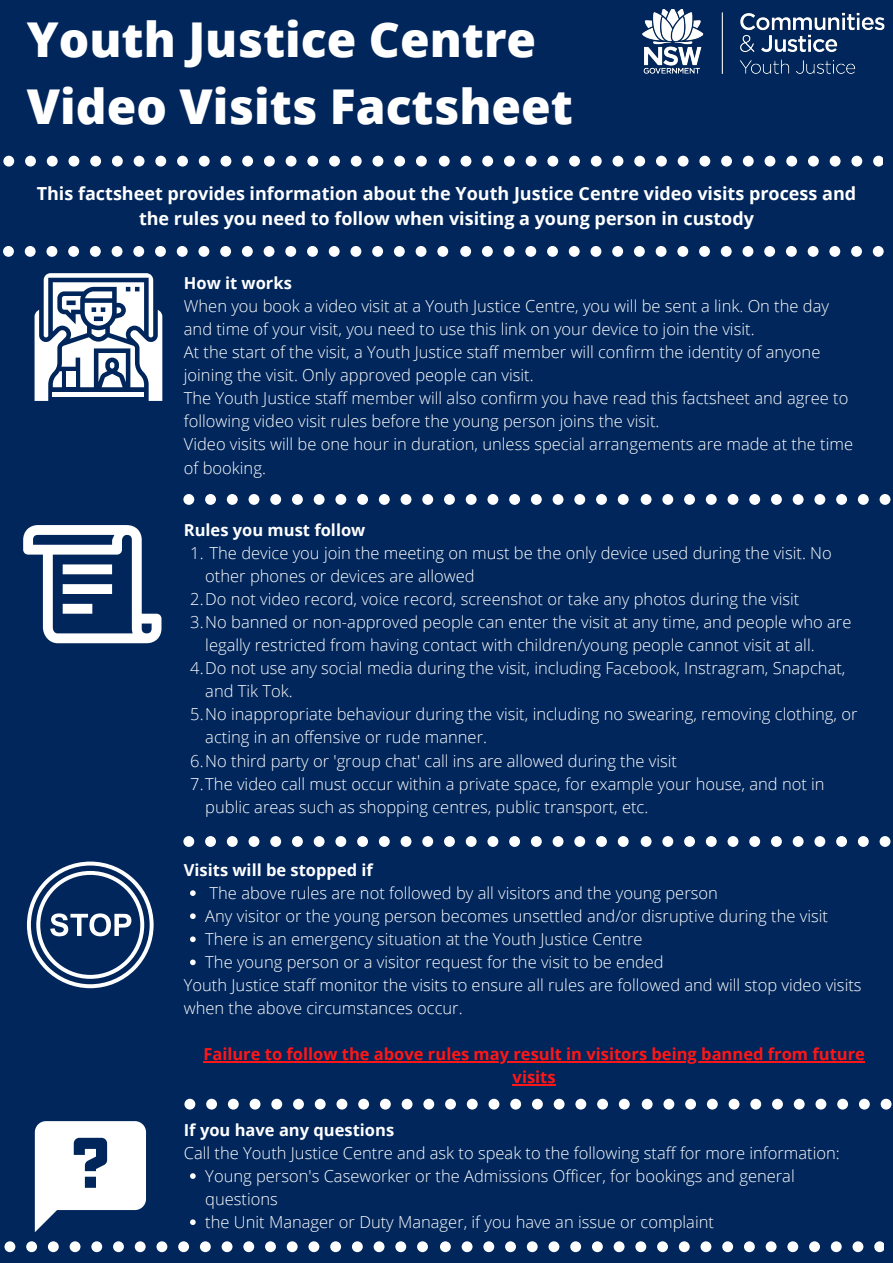
<style>
.page{position:relative;width:893px;height:1263px;background:#00265b}
.page>*{position:absolute;margin:0;border:0;box-sizing:border-box;transform-origin:0 0}
.t1{font:800 48px/67px "Open Sans";color:#fff}
.t2{font:700 18px/24.8px "Open Sans";color:#fff;text-align:center}
.t3{font:300 16.5px/23.1px "Open Sans";color:#fff}
.t4{font:700 16.5px/23.1px "Open Sans";color:#ff1616;text-align:center}
.t5{font:700 16.5px "Open Sans";color:#fff}
</style>
<div class="page">
<img style="left:643px;top:10px;width:241px;height:64px">
<svg style="left:3px;top:156px;width:424px;height:11px"></svg>
<svg style="left:439px;top:156px;width:443px;height:11px"></svg>
<svg style="left:3px;top:246px;width:445px;height:11px"></svg>
<svg style="left:460px;top:246px;width:424px;height:11px"></svg>
<svg style="left:35px;top:273px;width:127px;height:128px"></svg>
<div style="left:66px;top:371px;width:10px;height:16px;background:#fff"></div>
<svg style="left:35px;top:1121px;width:111px;height:111px"></svg>
<svg style="left:183px;top:494px;width:445px;height:11px"></svg>
<svg style="left:640px;top:494px;width:251px;height:11px"></svg>
<svg style="left:23px;top:525px;width:138px;height:118px"></svg>
<svg style="left:27px;top:861px;width:127px;height:127px"></svg>
<svg style="left:183px;top:836px;width:445px;height:11px"></svg>
<svg style="left:640px;top:836px;width:251px;height:11px"></svg>
<svg style="left:190px;top:1173px;width:6px;height:6px"></svg>
<svg style="left:190px;top:1219px;width:6px;height:6px"></svg>
<svg style="left:184px;top:1099px;width:446px;height:10px"></svg>
<svg style="left:642px;top:1099px;width:250px;height:10px"></svg>
<svg style="left:190px;top:890px;width:6px;height:6px"></svg>
<svg style="left:190px;top:913px;width:6px;height:6px"></svg>
<svg style="left:190px;top:936px;width:6px;height:6px"></svg>
<svg style="left:190px;top:959px;width:6px;height:6px"></svg>
<hr style="left:203px;top:1061px;width:662px;height:1px;background:#ff1616">
<hr style="left:512px;top:1084px;width:43px;height:1px;background:#ff1616">
<svg style="left:4px;top:1241px;width:424px;height:11px"></svg>
<svg style="left:440px;top:1241px;width:444px;height:11px"></svg>
<h1 class="t1" style="left:27px;top:5px;width:547px">Youth Justice Centre<br>Video Visits Factsheet</h1>
<p class="t2" style="left:37px;top:181px;width:821px">This factsheet provides information about the Youth Justice Centre video visits process and the rules you need to follow when visiting a young person in custody</p>
<p class="t5" style="left:184px;top:271px;width:110px">How it works</p>
<p class="t3" style="left:184px;top:294px;width:670px">When you book a video visit at a Youth Justice Centre, you will be sent a link. On the day and time of your visit, you need to use this link on your device to join the visit.<br>At the start of the visit, a Youth Justice staff member will confirm the identity of anyone joining the visit. Only approved people can visit.<br>The Youth Justice staff member will also confirm you have read this factsheet and agree to following video visit rules before the young person joins the visit.<br>Video visits will be one hour in duration, unless special arrangements are made at the time of booking.</p>
<p class="t5" style="left:184px;top:518px;width:183px">Rules you must follow</p>
<p class="t3" style="left:190px;top:541px;width:643px">1. The device you join the meeting on must be the only device used during the visit. No</p>
<p class="t3" style="left:205px;top:564px;width:271px">other phones or devices are allowed</p>
<p class="t3" style="left:190px;top:587px;width:610px">2.Do not video record, voice record, screenshot or take any photos during the visit</p>
<p class="t3" style="left:190px;top:610px;width:662px">3.No banned or non-approved people can enter the visit at any time, and people who are</p>
<p class="t3" style="left:205px;top:633px;width:611px">legally restricted from having contact with children/young people cannot visit at all.</p>
<p class="t3" style="left:190px;top:656px;width:656px">4.Do not use any social media during the visit, including Facebook, Instragram, Snapchat,</p>
<p class="t3" style="left:205px;top:679px;width:89px">and Tik Tok.</p>
<p class="t3" style="left:190px;top:702px;width:668px">5.No inappropriate behaviour during the visit, including no swearing, removing clothing, or</p>
<p class="t3" style="left:205px;top:725px;width:283px">acting in an offensive or rude manner.</p>
<p class="t3" style="left:190px;top:748px;width:488px">6.No third party or 'group chat' call ins are allowed during the visit</p>
<p class="t3" style="left:190px;top:772px;width:636px">7.The video call must occur within a private space, for example your house, and not in</p>
<p class="t3" style="left:205px;top:795px;width:444px">public areas such as shopping centres, public transport, etc.</p>
<p class="t5" style="left:184px;top:858px;width:191px">Visits will be stopped if</p>
<p class="t3" style="left:205px;top:881px;width:624px">The above rules are not followed by all visitors and the young person<br>Any visitor or the young person becomes unsettled and/or disruptive during the visit There is an emergency situation at the Youth Justice Centre<br>The young person or a visitor request for the visit to be ended</p>
<p class="t3" style="left:184px;top:973px;width:679px">Youth Justice staff monitor the visits to ensure all rules are followed and will stop video visits when the above circumstances occur.</p>
<p class="t4" style="left:203px;top:1042px;width:663px">Failure to follow the above rules may result in visitors being banned from future visits</p>
<p class="t5" style="left:184px;top:1118px;width:212px">If you have any questions</p>
<p class="t3" style="left:184px;top:1140px;width:657px">Call the Youth Justice Centre and ask to speak to the following staff for more information:</p>
<p class="t3" style="left:205px;top:1164px;width:591px">Young person's Caseworker or the Admissions Officer, for bookings and general questions<br>the Unit Manager or Duty Manager, if you have an issue or complaint</p>
</div>
